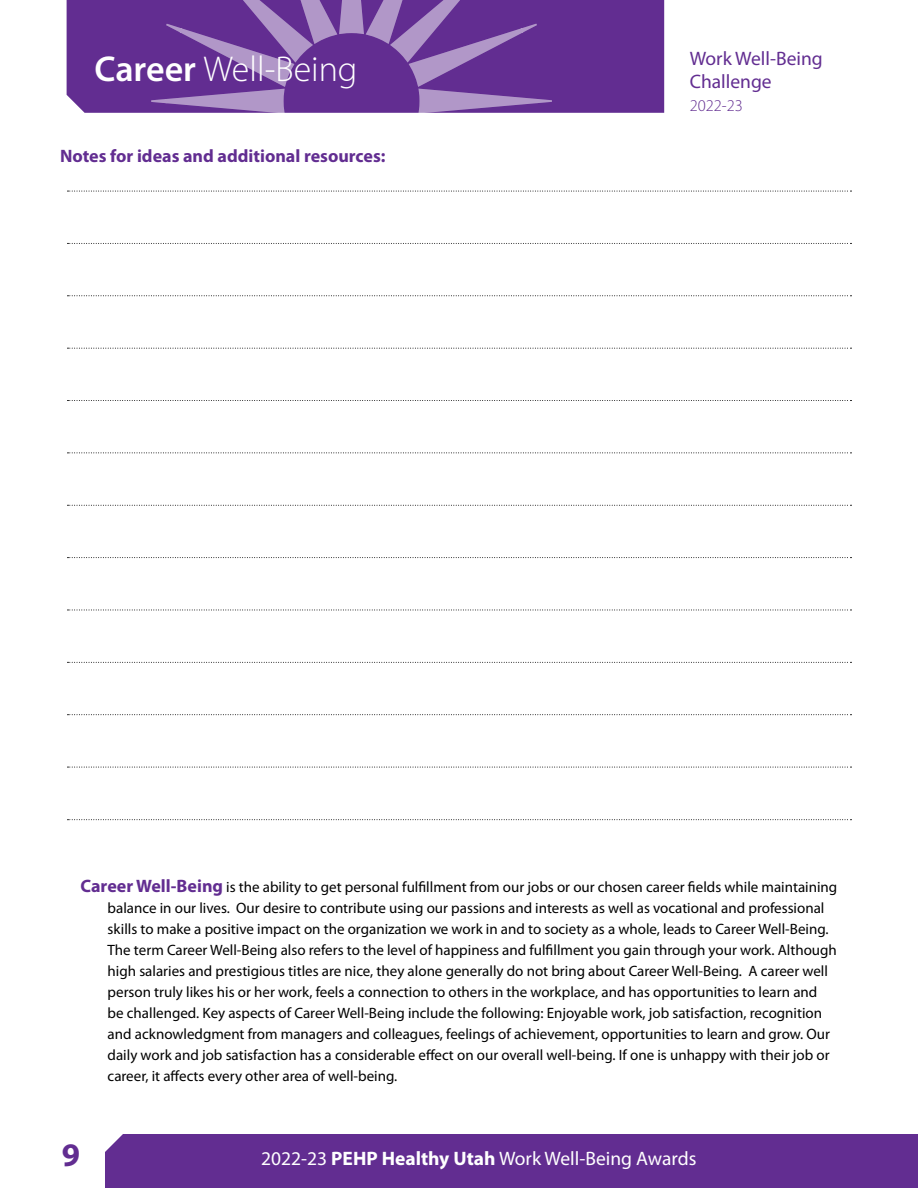
<style>
.page{position:relative;width:918px;height:1188px;background:#fff}
.page>*{position:absolute;margin:0;border:0;box-sizing:border-box;transform-origin:0 0}
.t1{font:300 36px "Myriad Pro";color:#fff}
.t2{font:700 33px "Myriad Pro";color:#622d91}
.t3{font:19.5px "Myriad Pro";color:#fff}
.t4{font:19.5px/23.4px "Myriad Pro";color:#622d91}
.t5{font:700 18px "Myriad Pro";color:#622d91}
.t6{font:300 16.5px "Myriad Pro";color:#622d91}
.t7{font:15px/21px "Myriad Pro";color:#000}
.s1{font-weight:600}
.s2{font-weight:700;font-size:18px;color:#622d91}
.s3{font-weight:700}
</style>
<div class="page">
<div style="left:67px;top:0;width:597px;height:113px;background:#622d91"></div>
<svg style="left:68px;top:191px;width:783px;height:1px"></svg>
<svg style="left:68px;top:662px;width:783px;height:1px"></svg>
<svg style="left:68px;top:348px;width:783px;height:1px"></svg>
<svg style="left:68px;top:505px;width:783px;height:1px"></svg>
<svg style="left:68px;top:243px;width:783px;height:1px"></svg>
<svg style="left:68px;top:714px;width:783px;height:1px"></svg>
<svg style="left:68px;top:400px;width:783px;height:1px"></svg>
<svg style="left:68px;top:557px;width:783px;height:1px"></svg>
<svg style="left:68px;top:295px;width:783px;height:1px"></svg>
<svg style="left:68px;top:767px;width:783px;height:1px"></svg>
<svg style="left:68px;top:453px;width:783px;height:1px"></svg>
<svg style="left:68px;top:610px;width:783px;height:1px"></svg>
<svg style="left:151px;top:0;width:401px;height:113px;background:#774aa0"></svg>
<svg style="left:68px;top:819px;width:783px;height:1px"></svg>
<div style="left:105px;top:1134px;width:813px;height:54px;background:#622d91"></div>
<h1 class="t1" style="left:94px;top:47px;width:265px"><span class="s1">Career</span> Well-Being</h1>
<p class="t5" style="left:60px;top:144px;width:327px">Notes for ideas and additional resources:</p>
<h3 class="t4" style="left:690px;top:46px;width:135px">Work Well-Being<br>Challenge</h3>
<p class="t6" style="left:690px;top:95px;width:55px">2022-23</p>
<p class="t7" style="left:108px;top:876px;width:731px;text-indent:-27px"><span class="s2">Career Well-Being</span> is the ability to get personal fulfillment from our jobs or our chosen career fields while maintaining balance in our lives. Our desire to contribute using our passions and interests as well as vocational and professional skills to make a positive impact on the organization we work in and to society as a whole, leads to Career Well-Being.<br>The term Career Well-Being also refers to the level of happiness and fulfillment you gain through your work. Although high salaries and prestigious titles are nice, they alone generally do not bring about Career Well-Being. A career well person truly likes his or her work, feels a connection to others in the workplace, and has opportunities to learn and<br>be challenged. Key aspects of Career Well-Being include the following: Enjoyable work, job satisfaction, recognition and acknowledgment from managers and colleagues, feelings of achievement, opportunities to learn and grow. Our daily work and job satisfaction has a considerable effect on our overall well-being. If one is unhappy with their job or career, it affects every other area of well-being.</p>
<h2 class="t2" style="left:62px;top:1134px;width:20px">9</h2>
<h3 class="t3" style="left:261px;top:1147px;width:437px">2022-23 <span class="s3">PEHP Healthy Utah</span> Work Well-Being Awards</h3>
</div>
